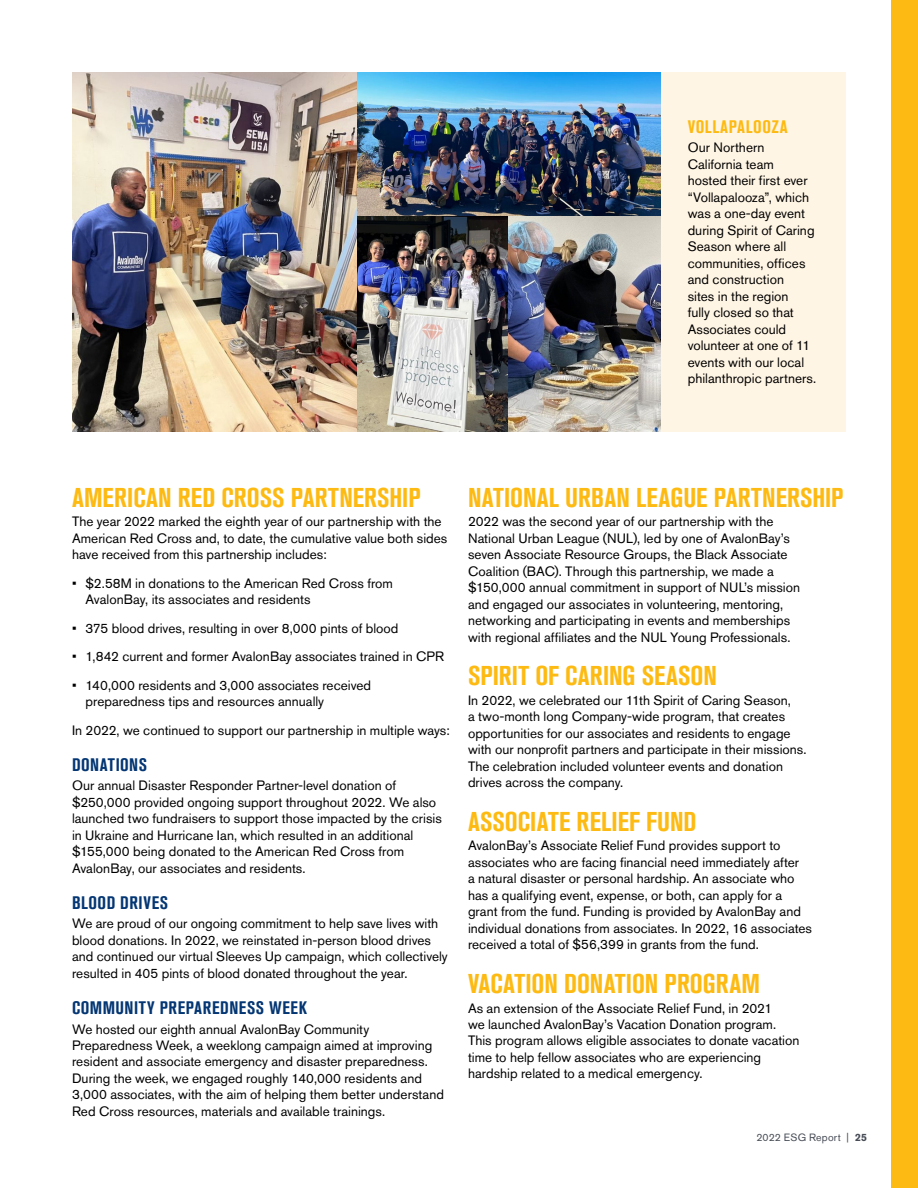
<style>
.page{position:relative;width:918px;height:1188px;background:#fff}
.page>*{position:absolute;margin:0;border:0;box-sizing:border-box;transform-origin:0 0}
.t1{font:700 condensed 27px "Akzidenz Grotesk BQ";letter-spacing:.005em;color:#fdba12}
.t2{font:700 condensed 18px "Akzidenz Grotesk BQ";letter-spacing:.03em;color:#043673}
.t3{font:700 condensed 18px "Akzidenz Grotesk BQ";letter-spacing:.04em;color:#fdba12}
.t4{font:13.5px/16.5px "Akzidenz Grotesk BQ";color:#000}
.t5{font:10.5px "Akzidenz Grotesk BQ";letter-spacing:.02em;color:#474c55}
.s1{font-weight:700}
</style>
<div class="page">
<div style="left:661px;top:72px;width:185px;height:359px;background:#fff5e4"></div>
<img style="left:72px;top:72px;width:589px;height:360px">
<div style="left:891px;top:0;width:27px;height:1188px;background:#fdba12"></div>
<h2 class="t3" style="left:688px;top:116px;width:102px">VOLLAPALOOZA</h2>
<p class="t4" style="left:688px;top:139px;width:130px">Our Northern<br>California team hosted their first ever “Vollapalooza”, which was a one-day event during Spirit of Caring<br>Season where all communities, offices and construction<br>sites in the region<br>fully closed so that<br>Associates could volunteer at one of 11 events with our local philanthropic partners.</p>
<h1 class="t1" style="left:72px;top:482px;width:350px">AMERICAN RED CROSS PARTNERSHIP</h1>
<p class="t4" style="left:72px;top:513px;width:377px">The year 2022 marked the eighth year of our partnership with the<br>American Red Cross and, to date, the cumulative value both sides have received from this partnership includes:</p>
<p class="t4" style="left:86px;top:575px;width:309px;text-indent:-14px">• $2.58M in donations to the American Red Cross from<br>AvalonBay, its associates and residents</p>
<p class="t4" style="left:72px;top:620px;width:328px">• 375 blood drives, resulting in over 8,000 pints of blood</p>
<p class="t4" style="left:72px;top:648px;width:374px">• 1,842 current and former AvalonBay associates trained in CPR</p>
<p class="t4" style="left:86px;top:677px;width:287px;text-indent:-14px">• 140,000 residents and 3,000 associates received preparedness tips and resources annually</p>
<p class="t4" style="left:72px;top:722px;width:379px">In 2022, we continued to support our partnership in multiple ways:</p>
<h2 class="t2" style="left:72px;top:754px;width:76px">DONATIONS</h2>
<p class="t4" style="left:72px;top:777px;width:371px">Our annual Disaster Responder Partner-level donation of $250,000 provided ongoing support throughout 2022. We also launched two fundraisers to support those impacted by the crisis in Ukraine and Hurricane Ian, which resulted in an additional $155,000 being donated to the American Red Cross from AvalonBay, our associates and residents.</p>
<h2 class="t2" style="left:72px;top:892px;width:98px">BLOOD DRIVES</h2>
<p class="t4" style="left:72px;top:915px;width:377px">We are proud of our ongoing commitment to help save lives with blood donations. In 2022, we reinstated in-person blood drives and continued our virtual Sleeves Up campaign, which collectively resulted in 405 pints of blood donated throughout the year.</p>
<h2 class="t2" style="left:72px;top:997px;width:237px">COMMUNITY PREPAREDNESS WEEK</h2>
<p class="t4" style="left:72px;top:1020px;width:373px">We hosted our eighth annual AvalonBay Community Preparedness Week, a weeklong campaign aimed at improving resident and associate emergency and disaster preparedness.<br>During the week, we engaged roughly 140,000 residents and 3,000 associates, with the aim of helping them better understand Red Cross resources, materials and available trainings.</p>
<h1 class="t1" style="left:468px;top:482px;width:377px">NATIONAL URBAN LEAGUE PARTNERSHIP</h1>
<p class="t4" style="left:468px;top:513px;width:334px">2022 was the second year of our partnership with the National Urban League (NUL), led by one of AvalonBay’s seven Associate Resource Groups, the Black Associate Coalition (BAC). Through this partnership, we made a $150,000 annual commitment in support of NUL’s mission and engaged our associates in volunteering, mentoring, networking and participating in events and memberships with regional affiliates and the NUL Young Professionals.</p>
<h1 class="t1" style="left:468px;top:661px;width:250px">SPIRIT OF CARING SEASON</h1>
<p class="t4" style="left:468px;top:692px;width:340px">In 2022, we celebrated our 11th Spirit of Caring Season,<br>a two-month long Company-wide program, that creates opportunities for our associates and residents to engage with our nonprofit partners and participate in their missions.<br>The celebration included volunteer events and donation drives across the company.</p>
<h1 class="t1" style="left:468px;top:806px;width:230px">ASSOCIATE RELIEF FUND</h1>
<p class="t4" style="left:468px;top:837px;width:346px">AvalonBay’s Associate Relief Fund provides support to associates who are facing financial need immediately after<br>a natural disaster or personal hardship. An associate who has a qualifying event, expense, or both, can apply for a grant from the fund. Funding is provided by AvalonBay and individual donations from associates. In 2022, 16 associates received a total of $56,399 in grants from the fund.</p>
<h1 class="t1" style="left:468px;top:968px;width:294px">VACATION DONATION PROGRAM</h1>
<p class="t4" style="left:468px;top:999px;width:333px">As an extension of the Associate Relief Fund, in 2021<br>we launched AvalonBay’s Vacation Donation program.<br>This program allows eligible associates to donate vacation time to help fellow associates who are experiencing hardship related to a medical emergency.</p>
<p class="t5" style="left:756px;top:1131px;width:112px">2022 ESG Report | <span class="s1">25</span></p>
</div>
